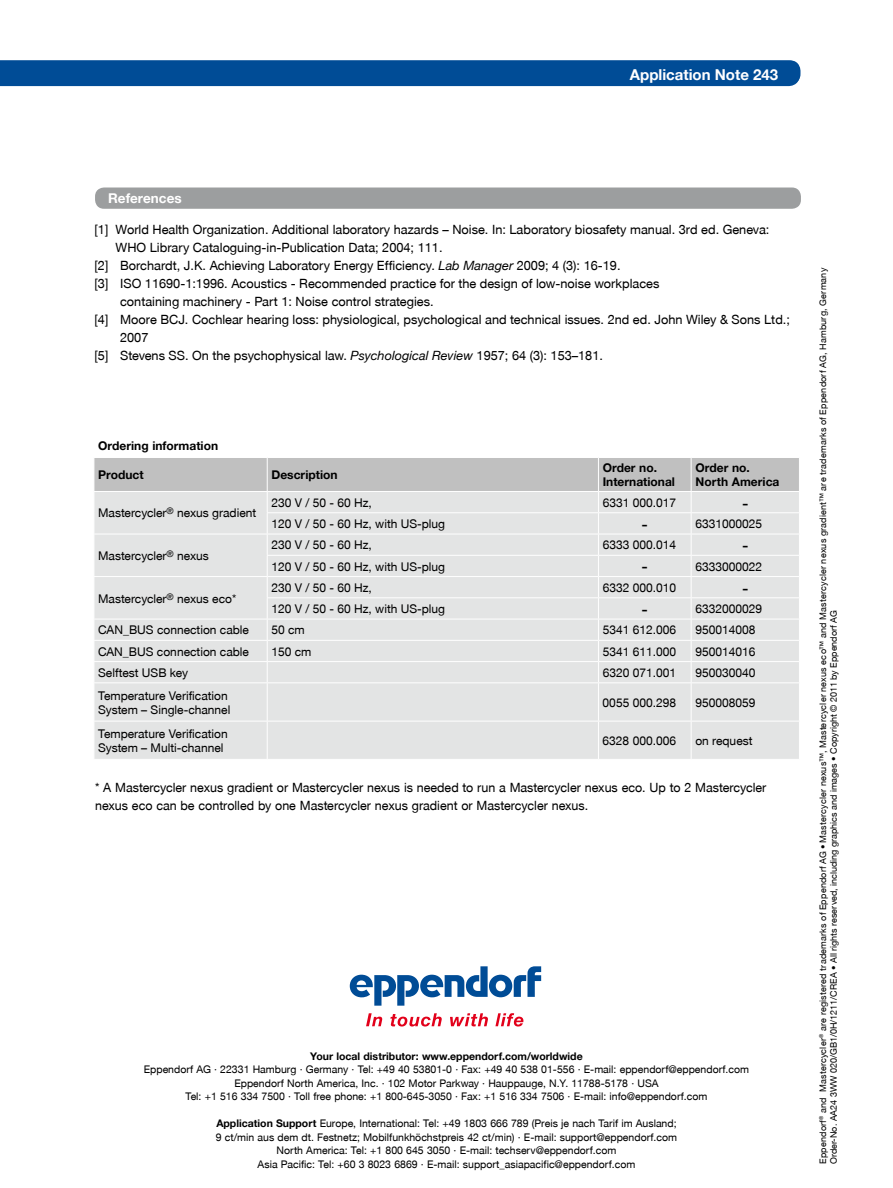
<style>
.page{position:relative;width:893px;height:1188px;background:#fff}
.page>*{position:absolute;margin:0;border:0;box-sizing:border-box;transform-origin:0 0}
.t1{font:16.5px "EP Helvetica";color:#000}
.t2{font:700 15px "EP Helvetica";color:#fff}
.t3{font:700 13.5px "EP Helvetica";color:#fff}
.t4{font:12.75px/18px "EP Helvetica";color:#000}
.t5{font:12px/14.2px "EP Helvetica";color:#000}
.t6{font:700 12px/13.5px "EP Helvetica";color:#000}
.t7{font:10.5px/13.5px "EP Helvetica";color:#000;text-align:center}
.t8{font:700 10.5px "EP Helvetica";color:#000}
.t9{font:9px/10.8px "EP Helvetica";letter-spacing:.02em;color:#000}
.s1{font-style:italic}
.s2{font-weight:700}
</style>
<div class="page">
<svg style="left:350px;top:966px;width:191px;height:40px"></svg>
<svg style="left:366px;top:1013px;width:16px;height:13px"></svg>
<svg style="left:390px;top:1013px;width:52px;height:14px"></svg>
<svg style="left:450px;top:1013px;width:38px;height:13px"></svg>
<svg style="left:495px;top:1013px;width:28px;height:14px"></svg>
<div style="left:0;top:60px;width:800px;height:26px;background:#004c96"></div>
<div style="left:95px;top:683px;width:704px;height:76px;background:#e3e4e4"></div>
<svg style="left:94px;top:458px;width:705px;height:224px;background:#dfdfdf"></svg>
<hr style="left:267px;top:683px;width:1px;height:38px;background:#fff">
<hr style="left:598px;top:683px;width:1px;height:38px;background:#fff">
<hr style="left:691px;top:683px;width:1px;height:38px;background:#fff">
<hr style="left:94px;top:721px;width:173px;height:1px;background:#fff">
<hr style="left:267px;top:721px;width:331px;height:1px;background:#fff">
<hr style="left:267px;top:721px;width:1px;height:38px;background:#fff">
<hr style="left:598px;top:721px;width:93px;height:1px;background:#fff">
<hr style="left:598px;top:721px;width:1px;height:38px;background:#fff">
<hr style="left:691px;top:721px;width:109px;height:1px;background:#fff">
<hr style="left:691px;top:721px;width:1px;height:38px;background:#fff">
<div style="left:95px;top:188px;width:706px;height:21px;background:#9c9e9f;border-radius:9px"></div>
<p class="t2" style="left:630px;top:66px;width:150px">Application Note 243</p>
<p class="t3" style="left:108px;top:190px;width:75px">References</p>
<p class="t4" style="left:95px;top:221px;width:676px">[1] World Health Organization. Additional laboratory hazards – Noise. In: Laboratory biosafety manual. 3rd ed. Geneva:</p>
<p class="t4" style="left:116px;top:239px;width:328px">WHO Library Cataloguing-in-Publication Data; 2004; 111.</p>
<p class="t4" style="left:95px;top:257px;width:527px">[2] Borchardt, J.K. Achieving Laboratory Energy Efficiency. <span class="s1">Lab Manager</span> 2009; 4 (3): 16-19.</p>
<p class="t4" style="left:95px;top:275px;width:566px">[3] ISO 11690-1:1996. Acoustics - Recommended practice for the design of low-noise workplaces</p>
<p class="t4" style="left:120px;top:293px;width:315px">containing machinery - Part 1: Noise control strategies.</p>
<p class="t4" style="left:95px;top:311px;width:697px">[4] Moore BCJ. Cochlear hearing loss: physiological, psychological and technical issues. 2nd ed. John Wiley &amp; Sons Ltd.;</p>
<p class="t4" style="left:120px;top:329px;width:30px">2007</p>
<p class="t4" style="left:95px;top:347px;width:510px">[5] Stevens SS. On the psychophysical law. <span class="s1">Psychological Review</span> 1957; 64 (3): 153–181.</p>
<p class="t6" style="left:98px;top:439px;width:121px">Ordering information</p>
<p class="t6" style="left:98px;top:468px;width:47px">Product</p>
<p class="t6" style="left:271px;top:468px;width:68px">Description</p>
<p class="t6" style="left:603px;top:462px;width:74px">Order no.<br>International</p>
<p class="t6" style="left:695px;top:462px;width:86px">Order no.<br>North America</p>
<p class="t5" style="left:98px;top:506px;width:160px">Mastercycler<sup>®</sup> nexus gradient</p>
<p class="t5" style="left:271px;top:496px;width:102px">230 V / 50 - 60 Hz,</p>
<p class="t5" style="left:603px;top:496px;width:75px">6331 000.017</p>
<p class="t1" style="left:742px;top:493px;width:8px">-</p>
<p class="t5" style="left:271px;top:517px;width:175px">120 V / 50 - 60 Hz, with US-plug</p>
<p class="t1" style="left:642px;top:514px;width:8px">-</p>
<p class="t5" style="left:695px;top:517px;width:68px">6331000025</p>
<p class="t5" style="left:98px;top:549px;width:112px">Mastercycler<sup>®</sup> nexus</p>
<p class="t5" style="left:98px;top:591px;width:140px">Mastercycler<sup>®</sup> nexus eco*</p>
<p class="t5" style="left:271px;top:538px;width:102px">230 V / 50 - 60 Hz,</p>
<p class="t5" style="left:603px;top:538px;width:75px">6333 000.014</p>
<p class="t1" style="left:742px;top:535px;width:8px">-</p>
<p class="t5" style="left:271px;top:559px;width:175px">120 V / 50 - 60 Hz, with US-plug</p>
<p class="t1" style="left:642px;top:557px;width:8px">-</p>
<p class="t5" style="left:695px;top:559px;width:68px">6333000022</p>
<p class="t5" style="left:271px;top:581px;width:102px">230 V / 50 - 60 Hz,</p>
<p class="t5" style="left:603px;top:581px;width:75px">6332 000.010</p>
<p class="t1" style="left:742px;top:578px;width:8px">-</p>
<p class="t5" style="left:271px;top:602px;width:175px">120 V / 50 - 60 Hz, with US-plug</p>
<p class="t1" style="left:642px;top:599px;width:8px">-</p>
<p class="t5" style="left:695px;top:602px;width:68px">6332000029</p>
<p class="t5" style="left:98px;top:623px;width:152px">CAN_BUS connection cable</p>
<p class="t5" style="left:271px;top:623px;width:35px">50 cm</p>
<p class="t5" style="left:603px;top:623px;width:75px">5341 612.006</p>
<p class="t5" style="left:695px;top:623px;width:62px">950014008</p>
<p class="t5" style="left:98px;top:644px;width:152px">CAN_BUS connection cable</p>
<p class="t5" style="left:271px;top:644px;width:42px">150 cm</p>
<p class="t5" style="left:603px;top:644px;width:75px">5341 611.000</p>
<p class="t5" style="left:695px;top:644px;width:62px">950014016</p>
<p class="t5" style="left:98px;top:666px;width:91px">Selftest USB key</p>
<p class="t5" style="left:603px;top:666px;width:75px">6320 071.001</p>
<p class="t5" style="left:695px;top:666px;width:62px">950030040</p>
<p class="t5" style="left:98px;top:688px;width:134px">Temperature Verification<br>System – Single-channel</p>
<p class="t5" style="left:603px;top:695px;width:75px">0055 000.298</p>
<p class="t5" style="left:695px;top:695px;width:62px">950008059</p>
<p class="t5" style="left:98px;top:727px;width:131px">Temperature Verification<br>System – Multi-channel</p>
<p class="t5" style="left:603px;top:734px;width:75px">6328 000.006</p>
<p class="t5" style="left:695px;top:734px;width:59px">on request</p>
<p class="t4" style="left:95px;top:779px;width:673px">* A Mastercycler nexus gradient or Mastercycler nexus is needed to run a Mastercycler nexus eco. Up to 2 Mastercycler nexus eco can be controlled by one Mastercycler nexus gradient or Mastercycler nexus.</p>
<p class="t8" style="left:310px;top:1050px;width:274px">Your local distributor: www.eppendorf.com/worldwide</p>
<p class="t7" style="left:144px;top:1063px;width:607px">Eppendorf AG · 22331 Hamburg · Germany · Tel: +49 40 53801-0 · Fax: +49 40 538 01-556 · E-mail: eppendorf@eppendorf.com<br>Eppendorf North America, Inc. · 102 Motor Parkway · Hauppauge, N.Y. 11788-5178 · USA<br>Tel: +1 516 334 7500 · Toll free phone: +1 800-645-3050 · Fax: +1 516 334 7506 · E-mail: info@eppendorf.com</p>
<p class="t7" style="left:216px;top:1117px;width:463px"><span class="s2">Application Support</span> Europe, International: Tel: +49 1803 666 789 (Preis je nach Tarif im Ausland; 9 ct/min aus dem dt. Festnetz; Mobilfunkhöchstpreis 42 ct/min) · E-mail: support@eppendorf.com North America: Tel: +1 800 645 3050 · E-mail: techserv@eppendorf.com<br>Asia Pacific: Tel: +60 3 8023 6869 · E-mail: support_asiapacific@eppendorf.com</p>
<p class="t9" style="left:818px;top:1164px;width:898px;rotate:-90deg">Eppendorf<sup>®</sup> and Mastercycler<sup>®</sup> are registered trademarks of Eppendorf AG • Mastercycler nexus™, Mastercycler nexus eco™ and Mastercycler nexus gradient™ are trademarks of Eppendorf AG, Hamburg, Germany<br>Order-No. AA24 3WW 020/GB1/0H/1211/CREA • All rights reserved, including graphics and images • Copyright © 2011 by Eppendorf AG</p>
</div>
